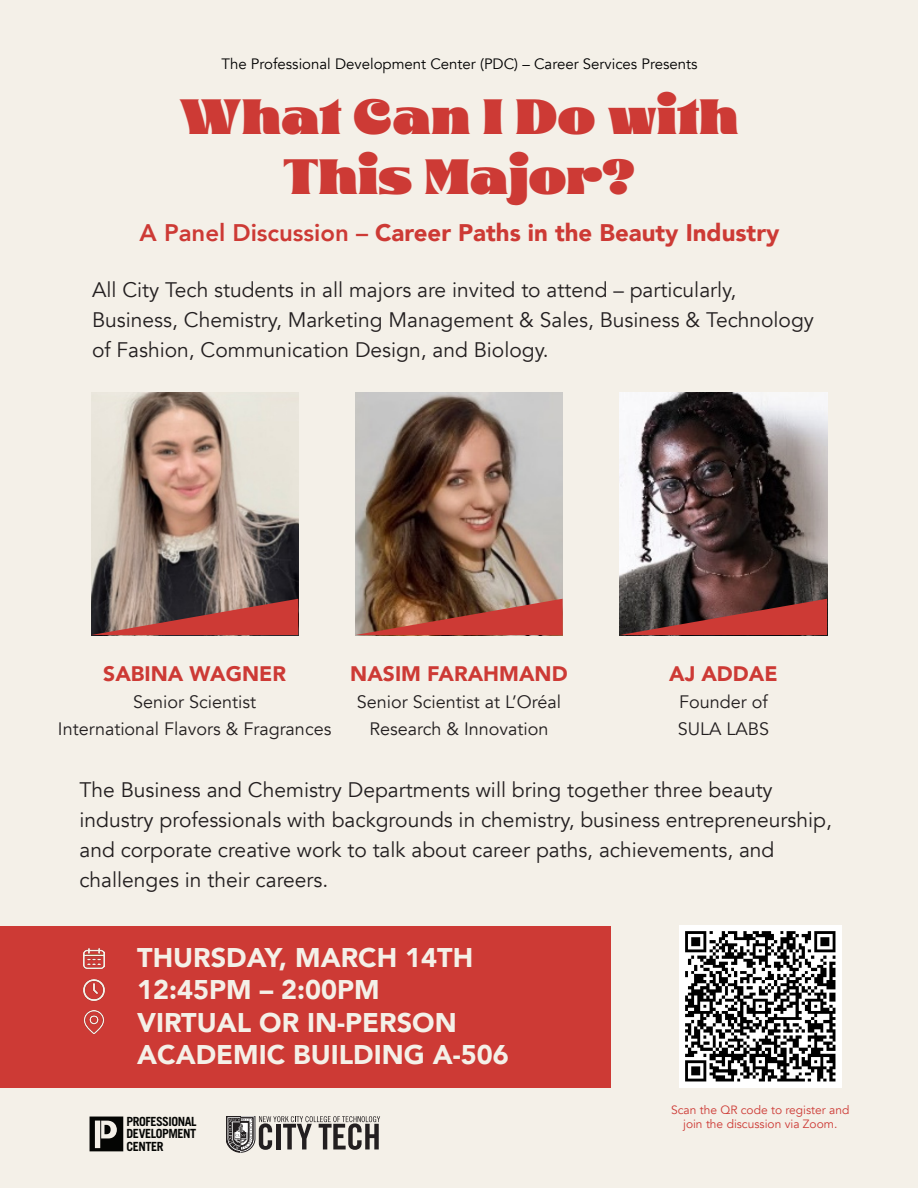
<style>
.page{position:relative;width:918px;height:1188px;background:#f4f0e8}
.page>*{position:absolute;margin:0;border:0;box-sizing:border-box;transform-origin:0 0}
.t1{font:49.5px "Glodok Display";color:#cd3a35}
.t2{font:900 27px "Avenir";color:#f4f0e8}
.t3{font:900 24px "Avenir";color:#cd3a35}
.t4{font:21px/30px "Avenir";color:#231f20}
.t5{font:900 21px "Avenir";color:#cd3a35}
.t6{font:18px "Avenir";color:#231f20}
.t7{font:15px "Avenir";color:#000}
.t8{font:700 12.6px/12.8px "Trade Gothic LT";letter-spacing:-.04em;color:#040503;text-align:justify}
.t9{font:12px "Avenir";color:#cd3a35}
.s1{font-weight:800}
</style>
<div class="page">
<div style="left:0;top:926px;width:611px;height:162px;background:#cd3a35"></div>
<img style="left:91px;top:393px;width:207px;height:206px">
<svg style="left:91px;top:599px;width:207px;height:36px;background:#9c4d48"></svg>
<img style="left:355px;top:393px;width:208px;height:206px">
<img style="left:355px;top:599px;width:208px;height:36px">
<img style="left:620px;top:393px;width:207px;height:206px">
<svg style="left:620px;top:599px;width:207px;height:36px;background:#863632"></svg>
<img style="left:679px;top:925px;width:162px;height:162px">
<svg style="left:90px;top:1117px;width:33px;height:34px"></svg>
<svg style="left:226px;top:1116px;width:154px;height:36px"></svg>
<img style="left:84px;top:948px;width:20px;height:21px">
<img style="left:83px;top:979px;width:22px;height:23px">
<img style="left:83px;top:1010px;width:22px;height:23px">
<p class="t7" style="left:221px;top:55px;width:478px">The Professional Development Center (PDC) – Career Services Presents</p>
<p class="t1" style="left:179px;top:85px;width:561px">What Can I Do with</p>
<p class="t1" style="left:284px;top:145px;width:353px">This Major?</p>
<p class="t3" style="left:140px;top:212px;width:641px"><span class="s1">A Panel Discussion –</span> Career Paths in the Beauty Industry</p>
<p class="t4" style="left:92px;top:275px;width:723px">All City Tech students in all majors are invited to attend – particularly,<br>Business, Chemistry, Marketing Management &amp; Sales, Business &amp; Technology of Fashion, Communication Design, and Biology.</p>
<p class="t5" style="left:103px;top:656px;width:184px">SABINA WAGNER</p>
<p class="t6" style="left:133px;top:691px;width:124px">Senior Scientist</p>
<p class="t6" style="left:58px;top:718px;width:275px">International Flavors &amp; Fragrances</p>
<p class="t5" style="left:350px;top:656px;width:219px">NASIM FARAHMAND</p>
<p class="t6" style="left:357px;top:691px;width:206px">Senior Scientist at L’Oréal</p>
<p class="t6" style="left:369px;top:718px;width:181px">Research &amp; Innovation</p>
<p class="t5" style="left:669px;top:656px;width:110px">AJ ADDAE</p>
<p class="t6" style="left:679px;top:691px;width:90px">Founder of</p>
<p class="t6" style="left:678px;top:718px;width:93px">SULA LABS</p>
<p class="t4" style="left:80px;top:775px;width:754px">The Business and Chemistry Departments will bring together three beauty industry professionals with backgrounds in chemistry, business entrepreneurship, and corporate creative work to talk about career paths, achievements, and challenges in their careers.</p>
<p class="t2" style="left:137px;top:934px;width:337px">THURSDAY, MARCH 14TH</p>
<p class="t2" style="left:137px;top:967px;width:244px">12:45PM – 2:00PM</p>
<p class="t2" style="left:137px;top:999px;width:321px">VIRTUAL OR IN-PERSON</p>
<p class="t2" style="left:137px;top:1031px;width:373px">ACADEMIC BUILDING A-506</p>
<p class="t8" style="left:127px;top:1115px;width:71px">PROFESSIONAL DEVELOPMENT CENTER</p>
<p class="t9" style="left:671px;top:1102px;width:180px">Scan the QR code to register and</p>
<p class="t9" style="left:683px;top:1117px;width:156px">join the discussion via Zoom.</p>
</div>
